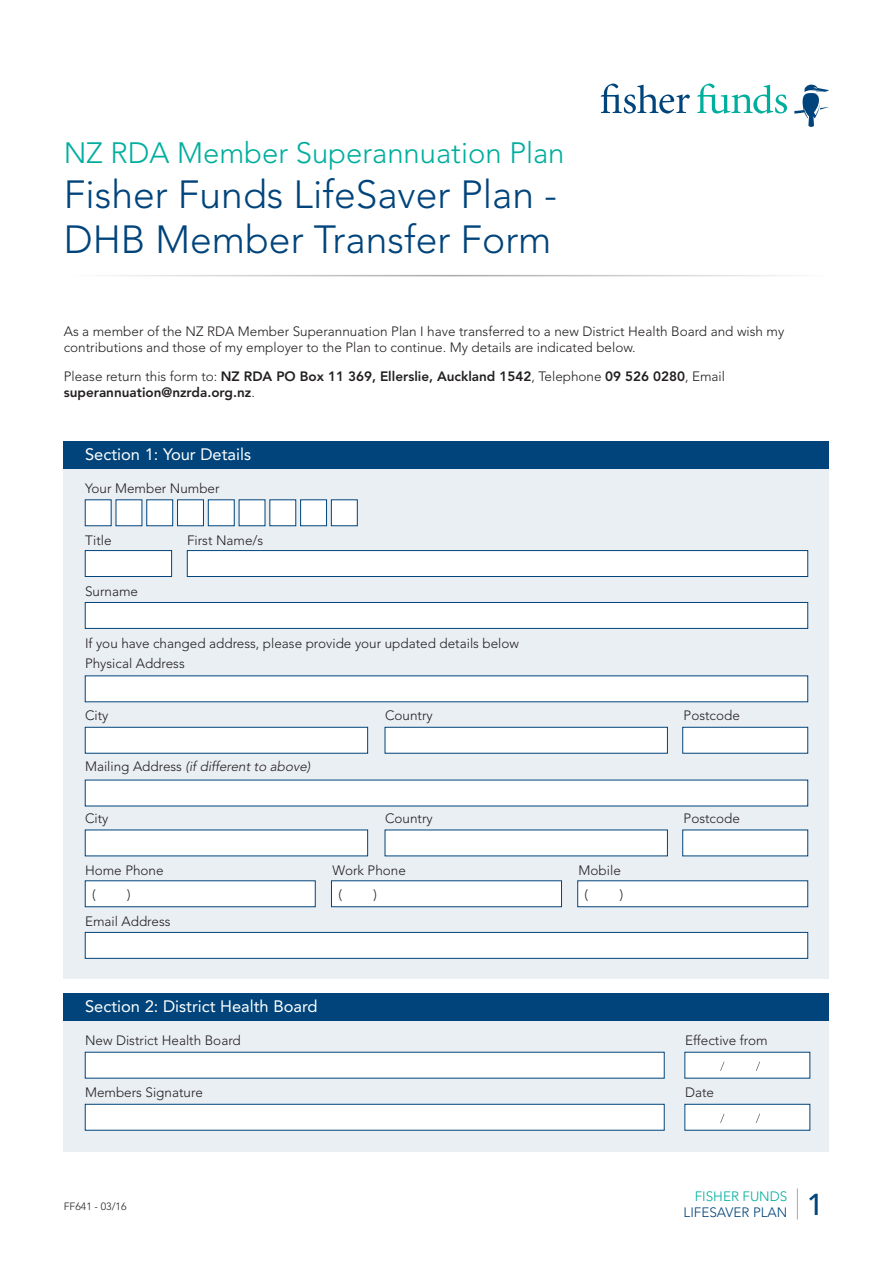
<style>
.page{position:relative;width:893px;height:1263px;background:#fff}
.page>*{position:absolute;margin:0;border:0;box-sizing:border-box;transform-origin:0 0}
.t1{font:300 39px/45px "Avenir";color:#00447b}
.t2{font:500 30px "Avenir";color:#00447b}
.t3{font:300 29.25px "Avenir";color:#00ae9e}
.t4{font:16.5px "Avenir";color:#fff}
.t5{font:300 13.5px/16.2px "Avenir";color:#231f20}
.t6{font:800 13.5px/16.2px "Avenir";color:#231f20}
.t7{font:italic 300 13.5px "Avenir";color:#231f20}
.t8{font:300 13.5px "Avenir";color:#00447b}
.t9{font:300 13.5px "Avenir";color:#00ae9e}
.t10{font:300 10.5px "Avenir";color:#231f20}
.s1{font-weight:300}
.s2{font-style:normal}
</style>
<div class="page">
<hr style="left:797px;top:1188px;width:1px;height:31px;background:#a8a9ad">
<svg style="left:601px;top:84px;width:89px;height:30px"></svg>
<svg style="left:697px;top:84px;width:90px;height:30px"></svg>
<svg style="left:794px;top:85px;width:35px;height:42px"></svg>
<div style="left:64px;top:441px;width:765px;height:537px;background:#eaeff4"></div>
<div style="left:64px;top:441px;width:765px;height:28px;background:#00447b"></div>
<svg style="left:85px;top:932px;width:723px;height:27px"></svg>
<svg style="left:85px;top:880px;width:231px;height:27px"></svg>
<svg style="left:331px;top:880px;width:231px;height:27px"></svg>
<svg style="left:577px;top:880px;width:231px;height:27px"></svg>
<svg style="left:85px;top:550px;width:87px;height:27px"></svg>
<svg style="left:85px;top:602px;width:723px;height:27px"></svg>
<svg style="left:187px;top:550px;width:621px;height:27px"></svg>
<svg style="left:85px;top:780px;width:723px;height:26px"></svg>
<svg style="left:682px;top:829px;width:126px;height:27px"></svg>
<svg style="left:85px;top:829px;width:283px;height:27px"></svg>
<svg style="left:385px;top:829px;width:283px;height:27px"></svg>
<svg style="left:85px;top:675px;width:723px;height:27px"></svg>
<svg style="left:682px;top:727px;width:126px;height:27px"></svg>
<svg style="left:85px;top:727px;width:283px;height:27px"></svg>
<svg style="left:385px;top:727px;width:283px;height:27px"></svg>
<svg style="left:85px;top:499px;width:273px;height:27px"></svg>
<div style="left:64px;top:993px;width:765px;height:158px;background:#eaeff4"></div>
<div style="left:64px;top:993px;width:765px;height:28px;background:#00447b"></div>
<svg style="left:684px;top:1052px;width:126px;height:26px"></svg>
<svg style="left:85px;top:1052px;width:580px;height:26px"></svg>
<svg style="left:684px;top:1104px;width:126px;height:26px"></svg>
<svg style="left:85px;top:1104px;width:580px;height:26px"></svg>
<h3 class="t3" style="left:64px;top:135px;width:502px">NZ RDA Member Superannuation Plan</h3>
<h1 class="t1" style="left:64px;top:172px;width:495px">Fisher Funds LifeSaver Plan -<br>DHB Member Transfer Form</h1>
<p class="t5" style="left:64px;top:323px;width:722px">As a member of the NZ RDA Member Superannuation Plan I have transferred to a new District Health Board and wish my contributions and those of my employer to the Plan to continue. My details are indicated below.</p>
<p class="t6" style="left:64px;top:368px;width:663px"><span class="s1">Please return this form to:</span> NZ RDA PO Box 11 369, Ellerslie, Auckland 1542<span class="s1">, Telephone</span> 09 526 0280<span class="s1">, Email </span>superannuation@nzrda.org.nz<span class="s1">.</span></p>
<p class="t4" style="left:85px;top:445px;width:168px">Section 1: Your Details</p>
<p class="t5" style="left:85px;top:481px;width:136px">Your Member Number</p>
<p class="t5" style="left:85px;top:532px;width:28px">Title</p>
<p class="t5" style="left:187px;top:532px;width:78px">First Name/s</p>
<p class="t5" style="left:85px;top:584px;width:55px">Surname</p>
<p class="t5" style="left:85px;top:633px;width:435px;line-height:20.4px">If you have changed address, please provide your updated details below<br>Physical Address</p>
<p class="t5" style="left:85px;top:707px;width:25px">City</p>
<p class="t5" style="left:385px;top:707px;width:49px">Country</p>
<p class="t5" style="left:684px;top:707px;width:58px">Postcode</p>
<p class="t7" style="left:85px;top:759px;width:227px"><span class="s2">Mailing Address</span> (if different to above)</p>
<p class="t5" style="left:85px;top:810px;width:25px">City</p>
<p class="t5" style="left:385px;top:810px;width:49px">Country</p>
<p class="t5" style="left:684px;top:810px;width:58px">Postcode</p>
<p class="t5" style="left:85px;top:862px;width:80px">Home Phone</p>
<p class="t5" style="left:333px;top:862px;width:75px">Work Phone</p>
<p class="t5" style="left:579px;top:862px;width:44px">Mobile</p>
<p class="t5" style="left:92px;top:886px;width:5px">(</p>
<p class="t5" style="left:127px;top:886px;width:5px">)</p>
<p class="t5" style="left:338px;top:886px;width:5px">(</p>
<p class="t5" style="left:373px;top:886px;width:5px">)</p>
<p class="t5" style="left:585px;top:886px;width:5px">(</p>
<p class="t5" style="left:620px;top:886px;width:5px">)</p>
<p class="t5" style="left:85px;top:913px;width:87px">Email Address</p>
<p class="t4" style="left:85px;top:997px;width:234px">Section 2: District Health Board</p>
<p class="t5" style="left:85px;top:1033px;width:157px">New District Health Board</p>
<p class="t5" style="left:685px;top:1033px;width:84px">Effective from</p>
<p class="t5" style="left:85px;top:1084px;width:119px">Members Signature</p>
<p class="t5" style="left:685px;top:1084px;width:31px">Date</p>
<p class="t9" style="left:695px;top:1188px;width:94px">FISHER FUNDS</p>
<p class="t8" style="left:684px;top:1204px;width:105px">LIFESAVER PLAN</p>
<p class="t10" style="left:64px;top:1200px;width:64px">FF641 - 03/16</p>
<h2 class="t2" style="left:807px;top:1187px;width:18px">1</h2>
</div>
